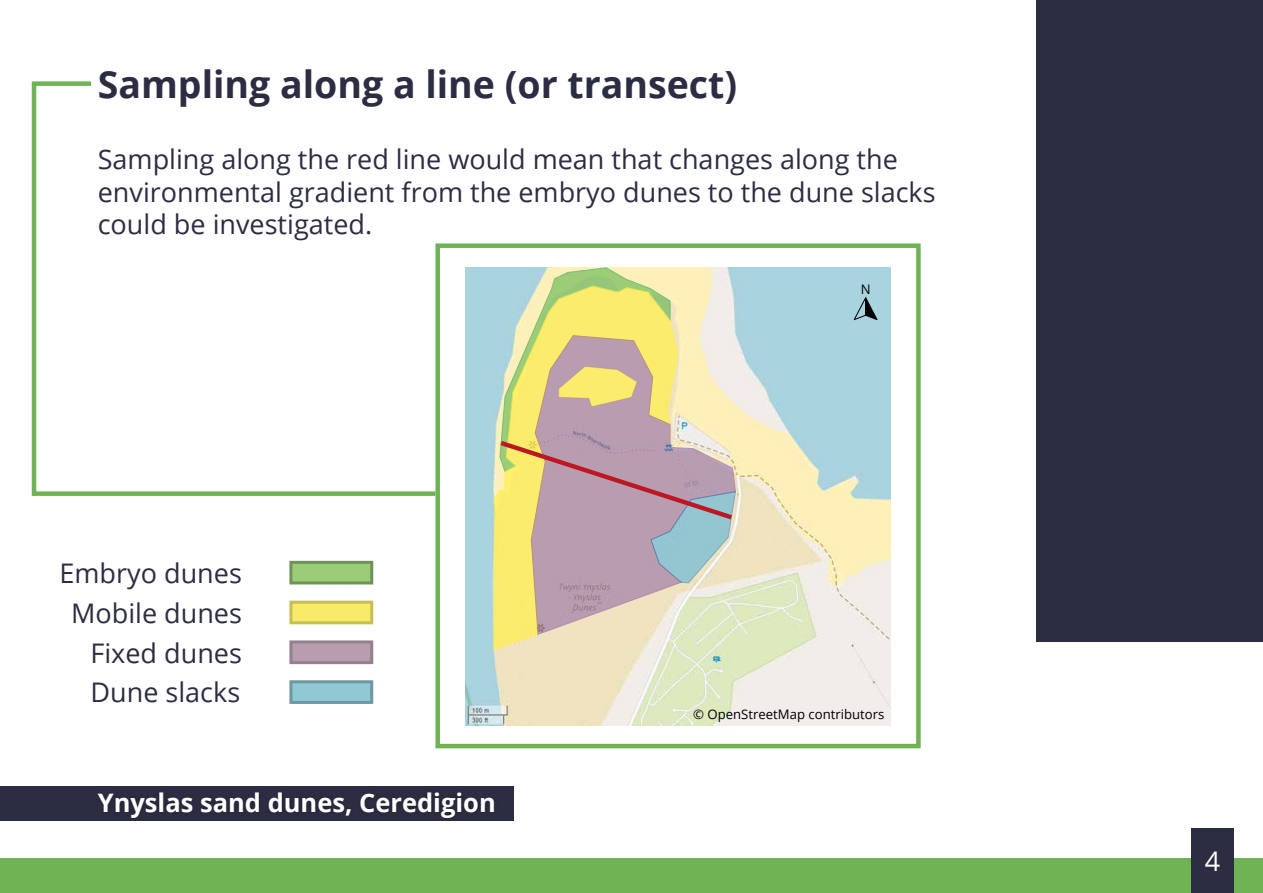
<style>
.page{position:relative;width:1263px;height:893px;background:#fff}
.page>*{position:absolute;margin:0;border:0;box-sizing:border-box;transform-origin:0 0}
.t1{font:700 37.5px "Open Sans";color:#2c2d42}
.t2{font:27px/32.4px "Open Sans";color:#2c2d42}
.t3{font:27px "Open Sans";color:#fff}
.t4{font:700 25.5px "Open Sans";color:#fff}
.t5{font:13.2px "Open Sans";color:#000}
</style>
<div class="page">
<div style="left:0;top:858px;width:1263px;height:35px;background:#70b354"></div>
<svg style="left:31px;top:81px;width:404px;height:415px"></svg>
<div style="left:1036px;top:0;width:227px;height:641px;background:#2c2d42"></div>
<img style="left:465px;top:268px;width:426px;height:457px">
<svg style="left:493px;top:285px;width:186px;height:365px;background:#ece5a1"></svg>
<svg style="left:531px;top:583px;width:205px;height:52px;background:#d7cabb"></svg>
<svg style="left:496px;top:268px;width:241px;height:315px;background:#d1c5a4"></svg>
<svg style="left:853px;top:295px;width:25px;height:26px"></svg>
<div style="left:435px;top:243px;width:486px;height:505px;border:4px solid #70b354"></div>
<div style="left:1191px;top:828px;width:43px;height:65px;background:#2c2d42"></div>
<div style="left:0;top:786px;width:513px;height:35px;background:#2c2d42"></div>
<div style="left:94px;top:788px;width:405px;height:34px;background:#2a2b3f"></div>
<div style="left:289px;top:561px;width:84px;height:23px;background:#9bcd78;border:3px solid #709258"></div>
<div style="left:289px;top:601px;width:84px;height:23px;background:#f8eb69;border:3px solid #c6be58"></div>
<div style="left:289px;top:640px;width:84px;height:24px;background:#b89db0;border:3px solid #95808f"></div>
<div style="left:289px;top:680px;width:84px;height:24px;background:#90c9d4;border:3px solid #6d98a0"></div>
<h1 class="t1" style="left:98px;top:58px;width:641px">Sampling along a line (or transect)</h1>
<p class="t2" style="left:98px;top:143px;width:839px">Sampling along the red line would mean that changes along the environmental gradient from the embryo dunes to the dune slacks could be investigated.</p>
<p class="t2" style="left:60px;top:553px;width:184px;line-height:39.8px;text-align:center">Embryo dunes<br>Mobile dunes</p>
<p class="t2" style="left:91px;top:636px;width:153px">Fixed dunes</p>
<p class="t2" style="left:91px;top:676px;width:151px">Dune slacks</p>
<p class="t4" style="left:98px;top:785px;width:399px">Ynyslas sand dunes, Ceredigion</p>
<p class="t5" style="left:861px;top:280px;width:11px">N</p>
<p class="t5" style="left:693px;top:705px;width:193px">© OpenStreetMap contributors</p>
<p class="t3" style="left:1205px;top:843px;width:17px">4</p>
</div>
